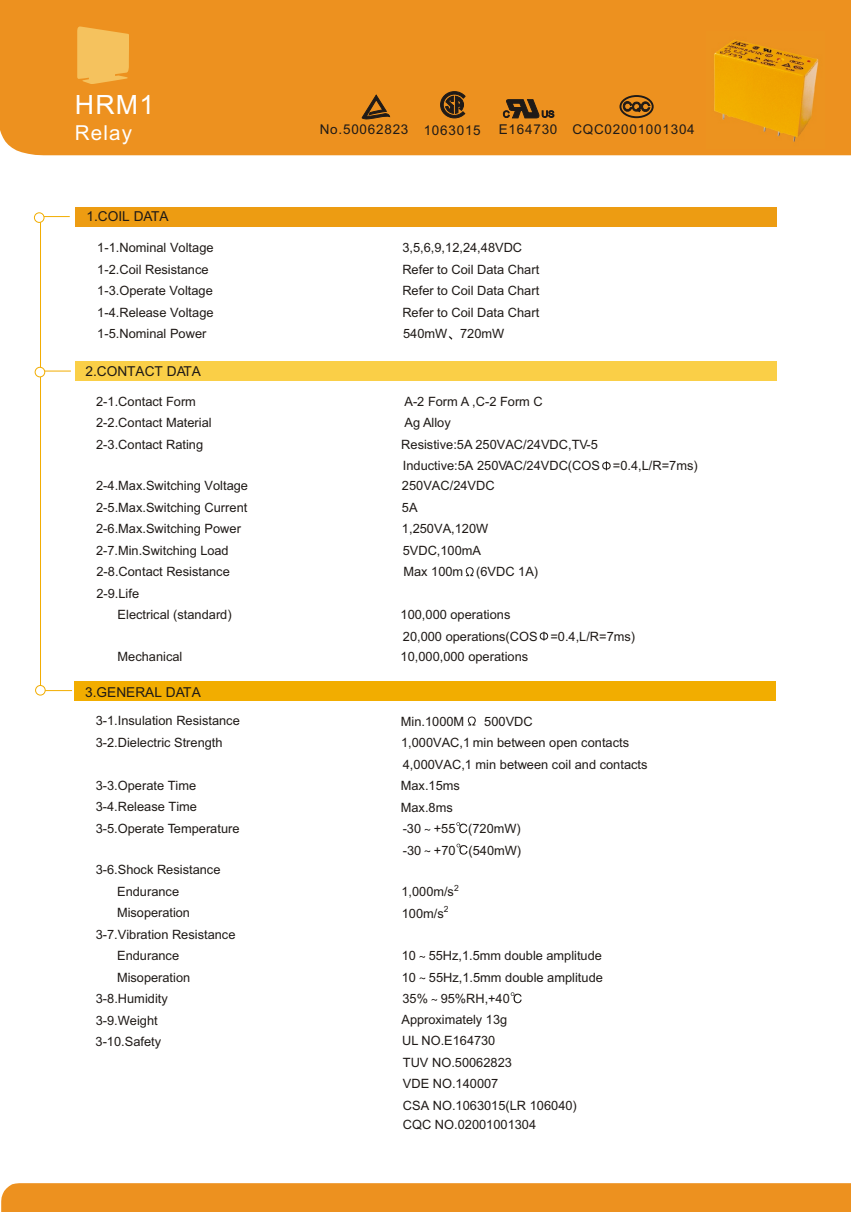
<style>
.page{position:relative;width:851px;height:1212px;background:#fff}
.page>*{position:absolute;margin:0;border:0;box-sizing:border-box;transform-origin:0 0}
.t1{font:26.55px "Arial";color:#fff}
.t2{font:20.55px "Arial";letter-spacing:.055em;color:#fff}
.t3{font:13.65px "Arial";color:#1f1a17}
.t4{font:13.5px "Arial";letter-spacing:.055em;color:#1f1a17}
.t5{font:12.9px/21.5px "Arial";color:#1f1a17}
.t6{font:9px "Arial";color:#1f1a17}
.t7{font:8.55px "Arial";color:#1f1a17}
</style>
<div class="page">
<div style="left:1px;top:1183px;width:849px;height:29px;background:#ed911f"></div>
<div style="left:0;top:0;width:850px;height:155px;background:#ed911f"></div>
<svg style="left:77px;top:27px;width:52px;height:57px"></svg>
<svg style="left:440px;top:92px;width:25px;height:26px"></svg>
<svg style="left:506px;top:100px;width:33px;height:18px"></svg>
<svg style="left:623px;top:102px;width:26px;height:10px"></svg>
<div style="left:619px;top:95px;width:34px;height:23px;border:2px solid #1f1a17;border-radius:50%"></div>
<svg style="left:362px;top:95px;width:27px;height:24px"></svg>
<div style="left:74px;top:682px;width:701px;height:19px;background:#f2ad00"></div>
<div style="left:75px;top:362px;width:701px;height:19px;background:#facf47"></div>
<div style="left:75px;top:208px;width:701px;height:19px;background:#ed9c12"></div>
<svg style="left:40px;top:216px;width:33px;height:475px"></svg>
<div style="left:34px;top:212px;width:10px;height:11px;background:#fff;border:1px solid #f2ad00;border-radius:50%"></div>
<div style="left:35px;top:685px;width:11px;height:11px;background:#fff;border:1px solid #f2ad00;border-radius:50%"></div>
<hr style="left:40px;top:371px;width:31px;height:1px;background:#f2ad00">
<div style="left:35px;top:367px;width:10px;height:10px;background:#fff;border:1px solid #f2ad00;border-radius:50%"></div>
<svg style="left:602px;top:461px;width:8px;height:9px"></svg>
<svg style="left:465px;top:567px;width:8px;height:9px"></svg>
<svg style="left:539px;top:632px;width:9px;height:9px"></svg>
<svg style="left:468px;top:717px;width:8px;height:9px"></svg>
<svg style="left:456px;top:822px;width:11px;height:11px"></svg>
<svg style="left:456px;top:844px;width:11px;height:11px"></svg>
<svg style="left:510px;top:992px;width:11px;height:11px"></svg>
<img style="left:706px;top:31px;width:118px;height:118px">
<h1 class="t1" style="left:75px;top:95px;width:81px">HRM1</h1>
<h2 class="t2" style="left:75px;top:125px;width:59px">Relay</h2>
<p class="t3" style="left:86px;top:212px;width:84px">1.COIL DATA</p>
<p class="t5" style="left:97px;top:238px;width:118px">1-1.Nominal Voltage<br>1-2.Coil Resistance<br>1-3.Operate Voltage<br>1-4.Release Voltage<br>1-5.Nominal Power</p>
<p class="t3" style="left:85px;top:366px;width:117px">2.CONTACT DATA</p>
<p class="t5" style="left:96px;top:392px;width:117px">2-1.Contact Form<br>2-2.Contact Material<br>2-3.Contact Rating</p>
<p class="t5" style="left:96px;top:476px;width:153px">2-4.Max.Switching Voltage<br>2-5.Max.Switching Current<br>2-6.Max.Switching Power<br>2-7.Min.Switching Load<br>2-8.Contact Resistance</p>
<p class="t5" style="left:118px;top:605px;width:116px">Electrical (standard)</p>
<p class="t5" style="left:117px;top:647px;width:66px">Mechanical</p>
<p class="t5" style="left:96px;top:583px;width:44px">2-9.Life</p>
<p class="t3" style="left:85px;top:687px;width:117px">3.GENERAL DATA</p>
<p class="t5" style="left:96px;top:711px;width:146px">3-1.Insulation Resistance<br>3-2.Dielectric Strength</p>
<p class="t5" style="left:96px;top:776px;width:145px">3-3.Operate Time<br>3-4.Release Time<br>3-5.Operate Temperature</p>
<p class="t5" style="left:96px;top:860px;width:126px">3-6.Shock Resistance</p>
<p class="t5" style="left:117px;top:882px;width:64px">Endurance</p>
<p class="t5" style="left:117px;top:903px;width:74px">Misoperation</p>
<p class="t5" style="left:96px;top:925px;width:141px">3-7.Vibration Resistance</p>
<p class="t5" style="left:117px;top:946px;width:64px">Endurance</p>
<p class="t5" style="left:117px;top:968px;width:75px">Misoperation</p>
<p class="t5" style="left:96px;top:989px;width:74px">3-8.Humidity<br>3-9.Weight<br>3-10.Safety</p>
<p class="t6" style="left:503px;top:111px;width:8px">C</p>
<p class="t6" style="left:541px;top:111px;width:14px">US</p>
<p class="t4" style="left:320px;top:124px;width:90px">No.50062823</p>
<p class="t4" style="left:572px;top:124px;width:124px">CQC02001001304</p>
<p class="t4" style="left:423px;top:125px;width:59px">1063015</p>
<p class="t4" style="left:499px;top:125px;width:60px">E164730</p>
<p class="t5" style="left:402px;top:238px;width:138px">3,5,6,9,12,24,48VDC<br>Refer to Coil Data Chart<br>Refer to Coil Data Chart<br>Refer to Coil Data Chart<br>540mW 720mW</p>
<p class="t5" style="left:401px;top:392px;width:298px">A-2 Form A ,C-2 Form C<br>Ag Alloy<br>Resistive:5A 250VAC/24VDC,TV-5<br>Inductive:5A 250VAC/24VDC(COS =0.4,L/R=7ms)</p>
<p class="t5" style="left:402px;top:476px;width:138px">250VAC/24VDC<br>5A<br>1,250VA,120W<br>5VDC,100mA<br>Max 100m (6VDC 1A)</p>
<p class="t5" style="left:400px;top:605px;width:236px;line-height:21px">100,000 operations<br>20,000 operations(COS =0.4,L/R=7ms)<br>10,000,000 operations</p>
<p class="t5" style="left:401px;top:711px;width:248px;text-indent:83px">500VDC<br>1,000VAC,1 min between open contacts<br>4,000VAC,1 min between coil and contacts<br>Max.15ms<br>Max.8ms<br>-30 +55 (720mW)<br>-30 +70 (540mW)</p>
<p class="t5" style="left:401px;top:882px;width:54px">1,000m/s<br>100m/s</p>
<p class="t5" style="left:401px;top:946px;width:203px">10 55Hz,1.5mm double amplitude<br>10 55Hz,1.5mm double amplitude<br>35% 95%RH,+40<br>Approximately 13g<br>UL NO.E164730<br>TUV NO.50062823<br>VDE NO.140007<br>CSA NO.1063015(LR 106040)</p>
<p class="t5" style="left:403px;top:1115px;width:135px">CQC NO.02001001304</p>
<p class="t5" style="left:401px;top:711px;width:65px">Min.1000M</p>
<p class="t7" style="left:454px;top:885px;width:6px">2</p>
<p class="t7" style="left:444px;top:906px;width:6px">2</p>
</div>
